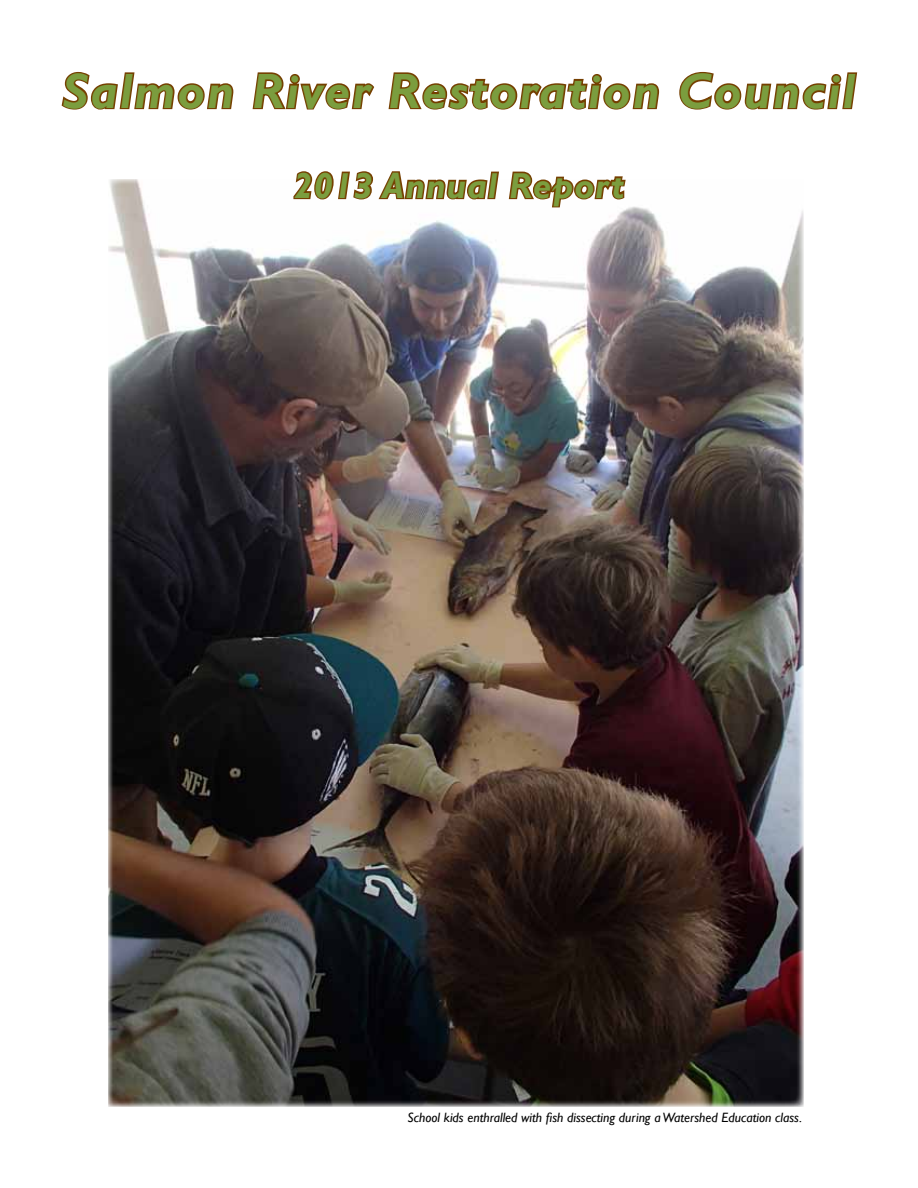
<style>
.page{position:relative;width:918px;height:1188px;background:#fff}
.page>*{position:absolute;margin:0;border:0;box-sizing:border-box;transform-origin:0 0}
.t1{font:italic 700 49.5px "Gill Sans";letter-spacing:.04em;color:#7b9d3e}
.t2{font:italic 700 36px "Gill Sans";letter-spacing:.025em;color:#7b9d3e}
.t3{font:italic 13.5px "Gill Sans";color:#000}
</style>
<div class="page">
<img style="left:108px;top:179px;width:696px;height:928px">
<svg style="left:61px;top:71px;width:173px;height:39px"></svg>
<svg style="left:252px;top:72px;width:123px;height:38px"></svg>
<svg style="left:388px;top:72px;width:272px;height:38px"></svg>
<svg style="left:679px;top:71px;width:179px;height:39px"></svg>
<svg style="left:292px;top:171px;width:209px;height:31px"></svg>
<svg style="left:507px;top:171px;width:120px;height:38px"></svg>
<h1 class="t1" style="left:63px;top:62px;width:794px">Salmon River Restoration Council</h1>
<h2 class="t2" style="left:294px;top:165px;width:332px">2013 Annual Report</h2>
<p class="t3" style="left:408px;top:1110px;width:396px">School kids enthralled with fish dissecting during a Watershed Education class.</p>
</div>
